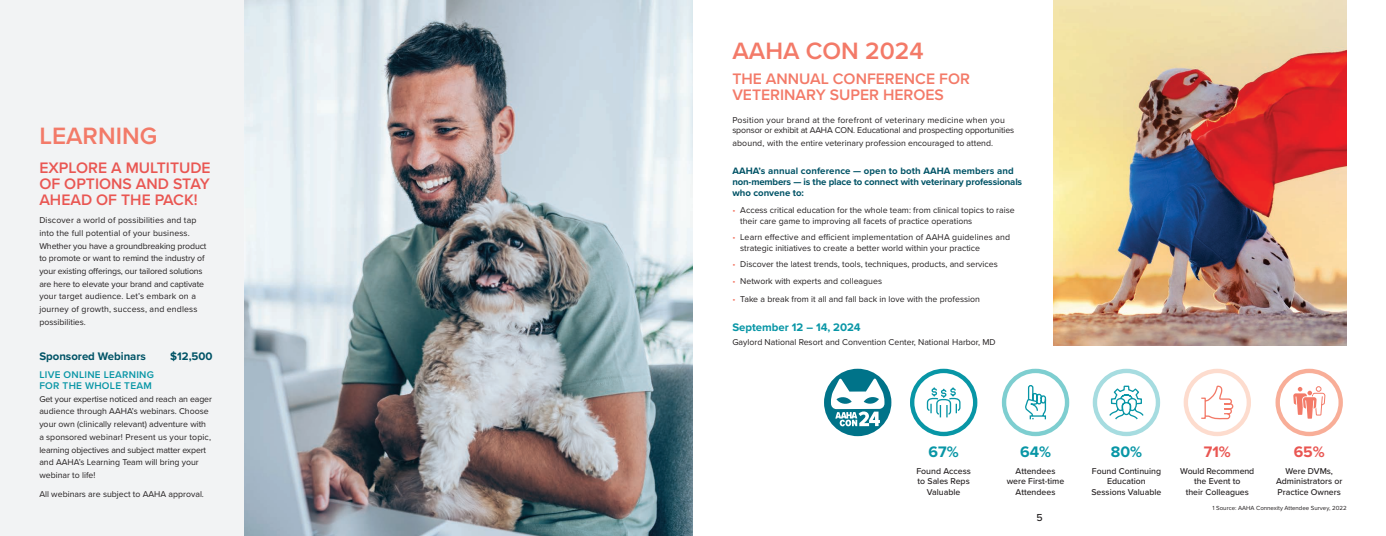
<style>
.page{position:relative;width:1386px;height:536px;background:#fff}
.page>*{position:absolute;margin:0;border:0;box-sizing:border-box;transform-origin:0 0}
.t1{font:600 24.5px "Proxima Nova";color:#f37a68}
.t2{font:600 15.75px/15.8px "Proxima Nova";color:#e95652;text-align:justify}
.t3{font:600 15.75px/15.8px "Proxima Nova";color:#f37a68}
.t4{font:700 15.75px "Proxima Nova";color:#0896a6}
.t5{font:700 15.75px "Proxima Nova";color:#e95652}
.t6{font:700 11.38px "Proxima Nova";color:#005366}
.t7{font:700 11.38px "Proxima Nova";color:#0896a6}
.t8{font:500 10.5px "Proxima Nova";color:#231f20}
.t9{font:600 10.06px/10.9px "Proxima Nova";letter-spacing:.025em;color:#0896a6}
.t10{font:700 9.62px/11px "Proxima Nova";letter-spacing:-.015em;color:#005366}
.t11{font:8.75px/12.7px "Proxima Nova";color:#231f20}
.t12{font:500 8.75px/10.5px "Proxima Nova";color:#231f20;text-align:center}
.t13{font:6.12px "Proxima Nova";color:#231f20}
.s1{color:#f37a68}
</style>
<div class="page">
<div style="left:0;top:0;width:244px;height:536px;background:#f2f3f4"></div>
<img style="left:1054px;top:0;width:293px;height:345px">
<svg style="left:824px;top:368px;width:67px;height:68px"></svg>
<div style="left:910px;top:368px;width:67px;height:68px;border:4px solid #0896a6;border-radius:50%"></div>
<svg style="left:926px;top:387px;width:35px;height:31px"></svg>
<div style="left:1002px;top:368px;width:67px;height:68px;border:4px solid #7eced0;border-radius:50%"></div>
<div style="left:1184px;top:368px;width:67px;height:68px;border:4px solid #fddcce;border-radius:50%"></div>
<div style="left:1276px;top:368px;width:67px;height:68px;border:4px solid #f8ae98;border-radius:50%"></div>
<svg style="left:1025px;top:385px;width:22px;height:35px"></svg>
<svg style="left:1201px;top:385px;width:33px;height:35px"></svg>
<svg style="left:1293px;top:386px;width:33px;height:51px"></svg>
<div style="left:1093px;top:368px;width:67px;height:68px;border:4px solid #a6dce0;border-radius:50%"></div>
<svg style="left:1108px;top:368px;width:37px;height:52px"></svg>
<img style="left:244px;top:0;width:449px;height:536px">
<h1 class="t1" style="left:39px;top:118px;width:119px">LEARNING</h1>
<h2 class="t2" style="left:39px;top:159px;width:173px">EXPLORE A MULTITUDE OF OPTIONS AND STAY AHEAD OF THE PACK!</h2>
<p class="t11" style="left:39px;top:213px;width:169px">Discover a world of possibilities and tap into the full potential of your business.<br>Whether you have a groundbreaking product to promote or want to remind the industry of your existing offerings, our tailored solutions are here to elevate your brand and captivate your target audience. Let’s embark on a journey of growth, success, and endless possibilities.</p>
<h3 class="t6" style="left:39px;top:347px;width:108px">Sponsored Webinars</h3>
<h3 class="t6" style="left:170px;top:347px;width:44px">$12,500</h3>
<p class="t9" style="left:39px;top:369px;width:116px">LIVE ONLINE LEARNING<br>FOR THE WHOLE TEAM</p>
<p class="t11" style="left:39px;top:392px;width:174px">Get your expertise noticed and reach an eager audience through AAHA’s webinars. Choose your own (clinically relevant) adventure with a sponsored webinar! Present us your topic, learning objectives and subject matter expert and AAHA’s Learning Team will bring your webinar to life!</p>
<p class="t11" style="left:39px;top:486px;width:166px">All webinars are subject to AAHA approval.</p>
<h1 class="t1" style="left:732px;top:32px;width:193px">AAHA CON 2024</h1>
<h2 class="t3" style="left:732px;top:70px;width:239px">THE ANNUAL CONFERENCE FOR<br>VETERINARY SUPER HEROES</h2>
<p class="t11" style="left:732px;top:114px;width:283px;line-height:10.6px">Position your brand at the forefront of veterinary medicine when you sponsor or exhibit at AAHA CON. Educational and prospecting opportunities</p>
<p class="t11" style="left:732px;top:136px;width:262px">abound, with the entire veterinary profession encouraged to attend.</p>
<p class="t10" style="left:732px;top:165px;width:291px">AAHA’s annual conference — open to both AAHA members and non-members — is the place to connect with veterinary professionals who convene to:</p>
<p class="t11" style="left:740px;top:204px;width:276px;line-height:10.6px;text-indent:-8px"><span class="s1">•</span> Access critical education for the whole team: from clinical topics to raise their care game to improving all facets of practice operations</p>
<p class="t11" style="left:740px;top:231px;width:271px;line-height:10.6px;text-indent:-8px"><span class="s1">•</span> Learn effective and efficient implementation of AAHA guidelines and strategic initiatives to create a better world within your practice</p>
<p class="t11" style="left:732px;top:257px;width:267px"><span class="s1">•</span> Discover the latest trends, tools, techniques, products, and services</p>
<p class="t11" style="left:732px;top:274px;width:151px"><span class="s1">•</span> Network with experts and colleagues</p>
<p class="t11" style="left:732px;top:292px;width:249px"><span class="s1">•</span> Take a break from it all and fall back in love with the profession</p>
<h3 class="t7" style="left:732px;top:318px;width:130px">September 12 – 14, 2024</h3>
<p class="t11" style="left:732px;top:335px;width:265px">Gaylord National Resort and Convention Center, National Harbor, MD</p>
<h2 class="t4" style="left:929px;top:440px;width:32px">67%</h2>
<p class="t12" style="left:916px;top:465px;width:56px">Found Access to Sales Reps<br>Valuable</p>
<h2 class="t4" style="left:1020px;top:440px;width:32px">64%</h2>
<p class="t12" style="left:1007px;top:465px;width:59px">Attendees were First-time<br>Attendees</p>
<p class="t8" style="left:1036px;top:509px;width:8px">5</p>
<h2 class="t4" style="left:1111px;top:440px;width:33px">80%</h2>
<p class="t12" style="left:1091px;top:465px;width:72px">Found Continuing<br>Education<br>Sessions Valuable</p>
<h2 class="t5" style="left:1204px;top:440px;width:28px">71%</h2>
<p class="t12" style="left:1180px;top:465px;width:76px">Would Recommend the Event to<br>their Colleagues</p>
<h2 class="t5" style="left:1294px;top:440px;width:33px">65%</h2>
<p class="t12" style="left:1276px;top:465px;width:68px">Were DVMs,<br>Administrators or<br>Practice Owners</p>
<p class="t13" style="left:1213px;top:503px;width:136px">1 Source: AAHA Connexity Attendee Survey, 2022</p>
</div>
